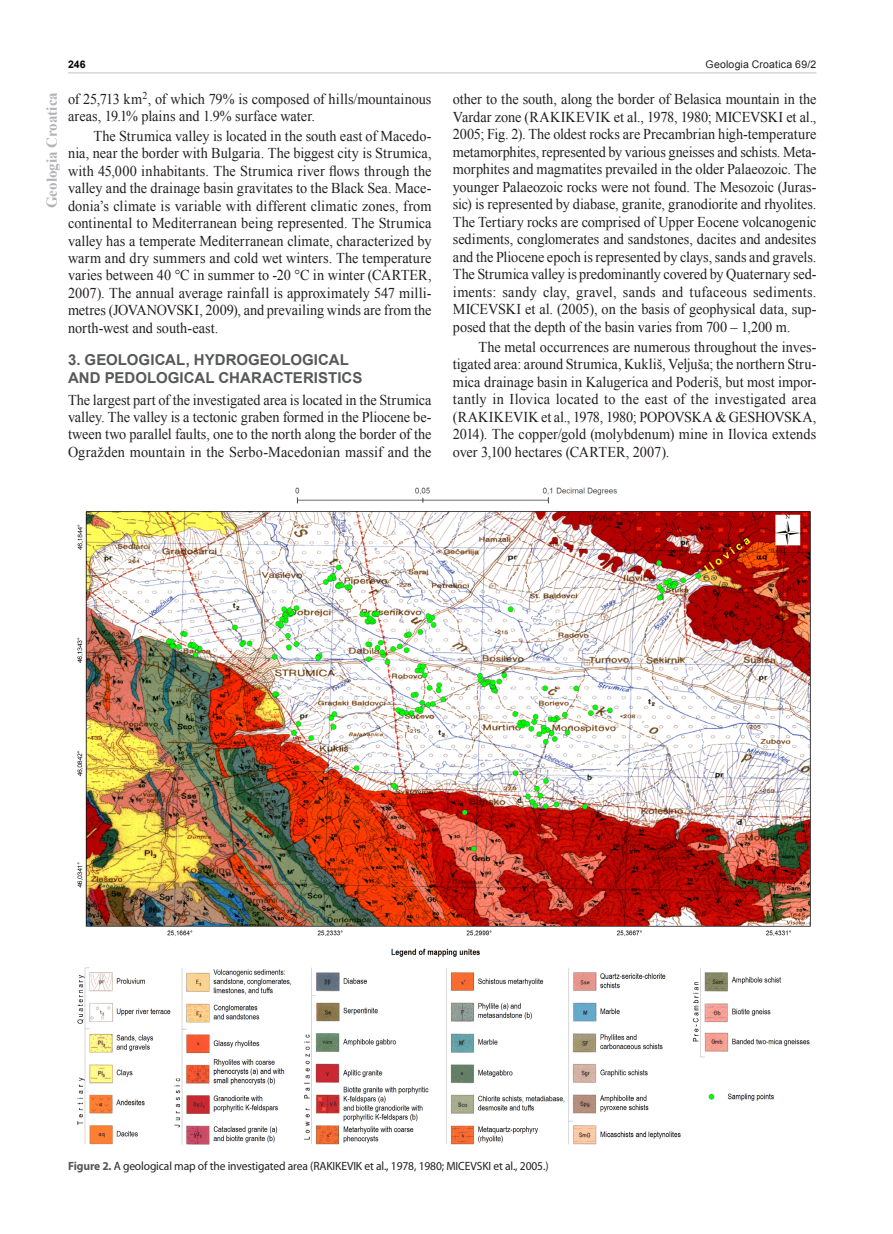
<style>
.page{position:relative;width:893px;height:1234px;background:#fff}
.page>*{position:absolute;margin:0;border:0;box-sizing:border-box;transform-origin:0 0}
.tekst_bez_1osnovni_b{font:15px/17.5px "Times New Roman";letter-spacing:.005em;color:#231f20;text-align:justify;scale:.95 1}
.text_osnovni{font:15px/17.4px "Times New Roman";color:#231f20;text-align:justify;scale:.95 1}
.naslov_1{font:700 15px/17.5px "Arial";letter-spacing:.005em;color:#57585a}
.t1{font:700 15px "Times New Roman";color:#b2b3b7}
.potpisi_pod_slike{font:12px "Myriad Pro";letter-spacing:-.01em;color:#231f20;scale:.96 1}
.zaglavlje_naslov{font:10.5px "Arial";letter-spacing:.02em;color:#231f20}
.paginacija{font:700 10.5px "Arial";color:#000}
.s1{font-weight:700;color:#57585a}
</style>
<div class="page">
<hr style="left:68px;top:72px;width:748px;height:1px;background:#c7c8ca">
<img style="left:77px;top:487px;width:734px;height:658px">
<p class="t1" style="left:41px;top:208px;width:118px;rotate:-90deg">Geologia Croatica</p>
<p class="paginacija" style="left:68px;top:57px;width:19px">246</p>
<p class="zaglavlje_naslov" style="left:706px;top:57px;width:112px">Geologia Croatica 69/2</p>
<p class="tekst_bez_1osnovni_b" style="left:453px;top:90px;width:384px">other to the south, along the border of Belasica mountain in the Vardar zone (RAKIKEVIK et al., 1978, 1980; MICEVSKI et al., 2005; Fig. 2). The oldest rocks are Precambrian high-temperature metamorphites, represented by various gneisses and schists. Meta&shy;morphites and magmatites prevailed in the older Palaeozoic. The younger Palaeozoic rocks were not found. The Mesozoic (Juras&shy;sic) is represented by diabase, granite, granodiorite and rhyolites.<br>The Tertiary rocks are comprised of Upper Eocene volcanogenic sediments, conglomerates and sandstones, dacites and andesites and the Pliocene epoch is represented by clays, sands and gravels.<br>The Strumica valley is predominantly covered by Quaternary sed&shy;iments: sandy clay, gravel, sands and tufaceous sediments.<br>MICEVSKI et al. (2005), on the basis of geophysical data, sup&shy;posed that the depth of the basin varies from 700 – 1,200 m.</p>
<p class="text_osnovni" style="left:453px;top:337px;width:384px;text-indent:26px">The metal occurrences are numerous throughout the inves&shy;tigated area: around Strumica, Kukliš, Veljuša; the northern Stru&shy;mica drainage basin in Kalugerica and Poderiš, but most impor&shy;tantly in Ilovica located to the east of the investigated area (RAKIKEVIK et al., 1978, 1980; POPOVSKA &amp; GESHOVSKA, 2014). The copper/gold (molybdenum) mine in Ilovica extends over 3,100 hectares (CARTER, 2007).</p>
<p class="tekst_bez_1osnovni_b" style="left:68px;top:90px;width:384px">of 25,713 km<sup>2</sup>, of which 79% is composed of hills/mountainous areas, 19.1% plains and 1.9% surface water.</p>
<p class="text_osnovni" style="left:68px;top:127px;width:384px;text-indent:26px">The Strumica valley is located in the south east of Macedo&shy;nia, near the border with Bulgaria. The biggest city is Strumica, with 45,000 inhabitants. The Strumica river flows through the valley and the drainage basin gravitates to the Black Sea. Mace&shy;donia’s climate is variable with different climatic zones, from continental to Mediterranean being represented. The Strumica valley has a temperate Mediterranean climate, characterized by warm and dry summers and cold wet winters. The temperature varies between 40 °C in summer to -20 °C in winter (CARTER, 2007). The annual average rainfall is approximately 547 milli&shy;metres (JOVANOVSKI, 2009), and prevailing winds are from the north-west and south-east.</p>
<p class="naslov_1" style="left:68px;top:351px;width:296px">3. GEOLOGICAL, HYDROGEOLOGICAL<br>AND PEDOLOGICAL CHARACTERISTICS</p>
<p class="tekst_bez_1osnovni_b" style="left:68px;top:390px;width:384px">The largest part of the investigated area is located in the Strumica valley. The valley is a tectonic graben formed in the Pliocene be&shy;tween two parallel faults, one to the north along the border of the Ogražden mountain in the Serbo-Macedonian massif and the</p>
<p class="potpisi_pod_slike" style="left:68px;top:1157px;width:502px"><span class="s1">Figure 2.</span> A geological map of the investigated area (RAKIKEVIK et al., 1978, 1980; MICEVSKI et al., 2005.)</p>
</div>
